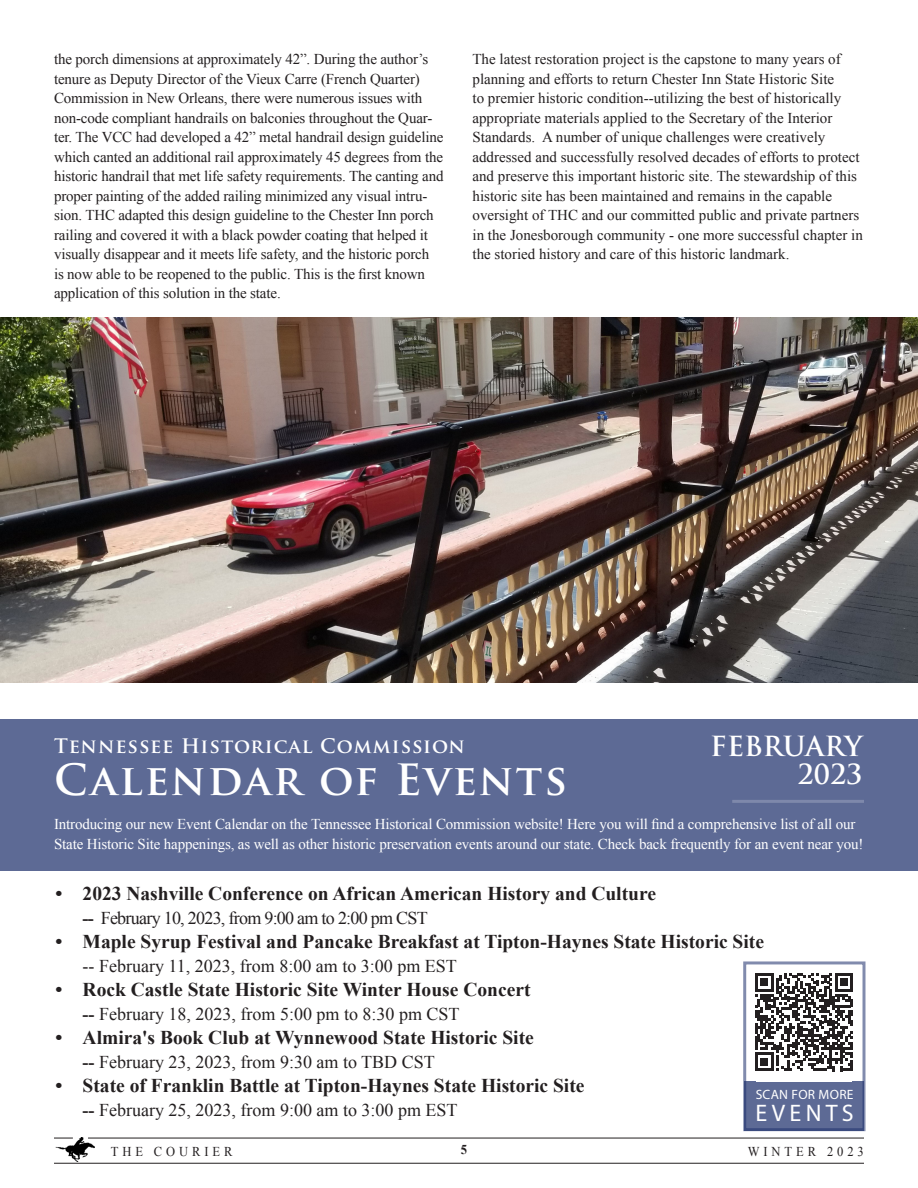
<style>
.page{position:relative;width:918px;height:1188px;background:#fff}
.page>*{position:absolute;margin:0;border:0;box-sizing:border-box;transform-origin:0 0}
.Body_Text{font:700 42px "Trajan Pro";letter-spacing:.05em;color:#fff}
.Body_Text-2{font:700 27px "Trajan Pro";color:#fff}
.Body_Text-3{font:24px "Myriad Pro";letter-spacing:.18em;color:#fff}
.t1{font:700 19.5px "Times New Roman";color:#231f20}
.Body_Text-4{font:700 19.5px "Trajan Pro";letter-spacing:.05em;color:#fff}
.Body_Text-5{font:18px "Times New Roman";color:#231f20}
.Body_Text-6{font:18px "Times New Roman";letter-spacing:-.04em;color:#231f20}
.Normal_wrd_1{font:15px/19.5px "Times New Roman";letter-spacing:-.01em;color:#231f20}
.Body_Text-7{font:15px/19.5px "Times New Roman";letter-spacing:-.01em;color:#fff}
.t2{font:13.5px "Times New Roman";letter-spacing:.31em;color:#231f20;scale:.93 1}
.Body_Text-8{font:13.5px "Myriad Pro";letter-spacing:.02em;color:#fff}
.t3{font:700 13.5px "Times New Roman";color:#231f20;scale:.93 1}
.s1{font-weight:700}
</style>
<div class="page">
<img style="left:56px;top:1137px;width:39px;height:25px">
<hr style="left:54px;top:1163px;width:810px;height:1px;background:#231f20">
<hr style="left:88px;top:1138px;width:776px;height:1px;background:#231f20">
<svg style="left:54px;top:1138px;width:19px;height:1px"></svg>
<div style="left:745px;top:1082px;width:119px;height:49px;background:#5d6a95"></div>
<img style="left:0;top:318px;width:918px;height:365px">
<div style="left:0;top:719px;width:918px;height:151px;background:#5d6a95"></div>
<hr style="left:732px;top:800px;width:132px;height:3px;background:#fff">
<svg style="left:755px;top:973px;width:98px;height:98px"></svg>
<div style="left:743px;top:961px;width:123px;height:170px;border:3px solid #22346f"></div>
<p class="Normal_wrd_1" style="left:54px;top:49px;width:391px">the porch dimensions at approximately 42”. During the author’s tenure as Deputy Director of the Vieux Carre (French Quarter)<br>Commission in New Orleans, there were numerous issues with non-code compliant handrails on balconies throughout the Quar&shy;ter. The VCC had developed a 42” metal handrail design guideline which canted an additional rail approximately 45 degrees from the historic handrail that met life safety requirements. The canting and proper painting of the added railing minimized any visual intru&shy;sion. THC adapted this design guideline to the Chester Inn porch railing and covered it with a black powder coating that helped it visually disappear and it meets life safety, and the historic porch<br>is now able to be reopened to the public. This is the first known application of this solution in the state.</p>
<p class="Normal_wrd_1" style="left:472px;top:49px;width:392px">The latest restoration project is the capstone to many years of planning and efforts to return Chester Inn State Historic Site<br>to premier historic condition--utilizing the best of historically appropriate materials applied to the Secretary of the Interior Standards. A number of unique challenges were creatively addressed and successfully resolved decades of efforts to protect and preserve this important historic site. The stewardship of this historic site has been maintained and remains in the capable oversight of THC and our committed public and private partners in the Jonesborough community - one more successful chapter in the storied history and care of this historic landmark.</p>
<p class="Body_Text-2" style="left:710px;top:729px;width:154px">FEBRUARY</p>
<p class="Body_Text-2" style="left:798px;top:758px;width:66px">2023</p>
<p class="Body_Text-4" style="left:54px;top:733px;width:412px">Tennessee Historical Commission</p>
<p class="Body_Text" style="left:54px;top:753px;width:515px">Calendar of Events</p>
<p class="Body_Text-7" style="left:54px;top:814px;width:811px">Introducing our new Event Calendar on the Tennessee Historical Commission website! Here you will find a comprehensive list of all our<br>State Historic Site happenings, as well as other historic preservation events around our state. Check back frequently for an event near you!</p>
<p class="t1" style="left:56px;top:880px;width:602px">• 2023 Nashville Conference on African American History and Culture</p>
<p class="Body_Text-6" style="left:83px;top:906px;width:347px"><span class="s1">--</span> February 10, 2023, from 9:00 am to 2:00 pm CST</p>
<p class="t1" style="left:56px;top:928px;width:710px">• Maple Syrup Festival and Pancake Breakfast at Tipton-Haynes State Historic Site</p>
<p class="Body_Text-5" style="left:83px;top:954px;width:376px">-- February 11, 2023, from 8:00 am to 3:00 pm EST</p>
<p class="t1" style="left:56px;top:976px;width:476px">• Rock Castle State Historic Site Winter House Concert</p>
<p class="Body_Text-5" style="left:83px;top:1002px;width:378px"><span class="s1">--</span> February 18, 2023, from 5:00 pm to 8:30 pm CST</p>
<p class="t1" style="left:56px;top:1024px;width:480px">• Almira's Book Club at Wynnewood State Historic Site</p>
<p class="Body_Text-5" style="left:83px;top:1050px;width:354px"><span class="s1">--</span> February 23, 2023, from 9:30 am to TBD CST</p>
<p class="t1" style="left:56px;top:1072px;width:530px">• State of Franklin Battle at Tipton-Haynes State Historic Site</p>
<p class="Body_Text-5" style="left:83px;top:1098px;width:376px"><span class="s1">--</span> February 25, 2023, from 9:00 am to 3:00 pm EST</p>
<p class="Body_Text-8" style="left:756px;top:1086px;width:99px">SCAN FOR MORE</p>
<p class="Body_Text-3" style="left:755px;top:1099px;width:100px">EVENTS</p>
<p class="t2" style="left:111px;top:1142px;width:132px">THE COURIER</p>
<p class="t3" style="left:461px;top:1140px;width:8px">5</p>
<p class="t2" style="left:748px;top:1142px;width:126px">WINTER 2023</p>
</div>
